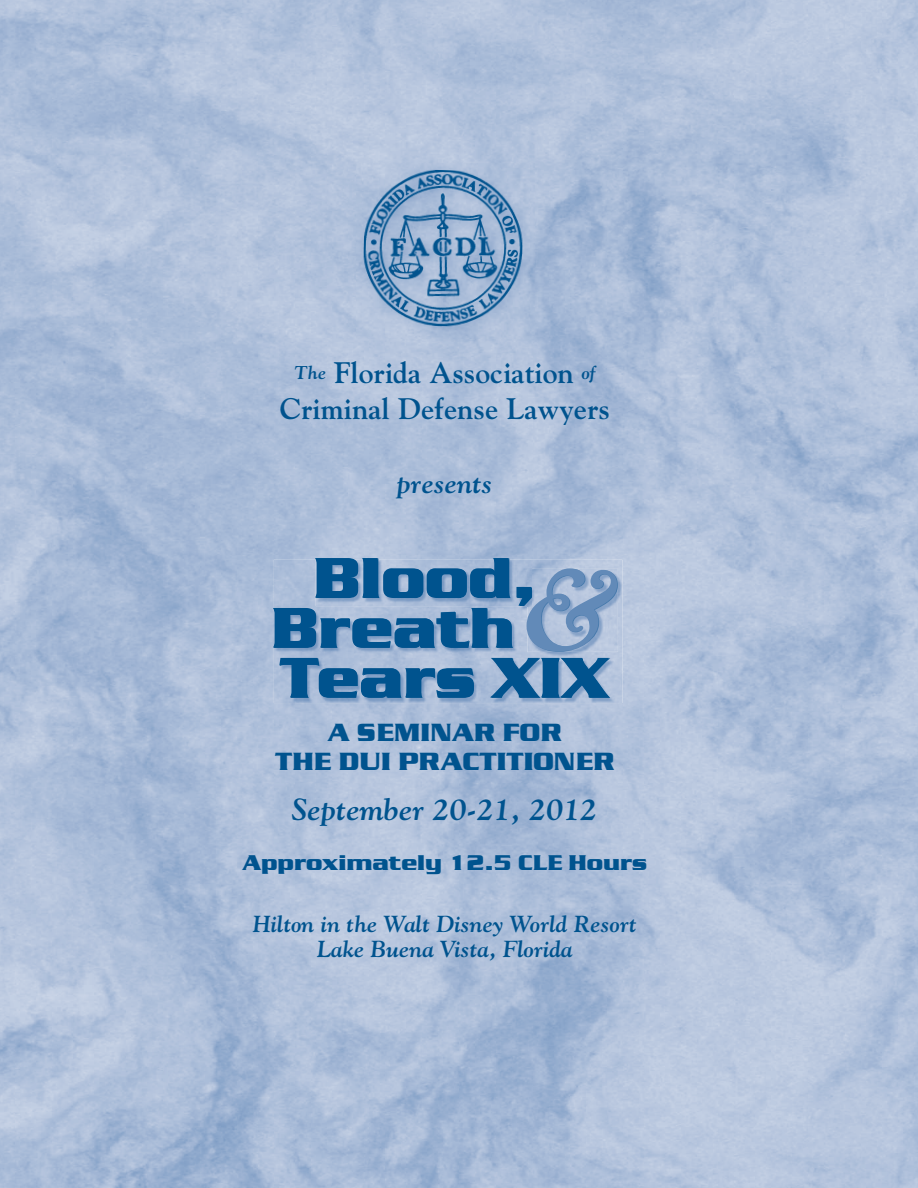
<style>
.page{position:relative;width:918px;height:1188px;background:#fff}
.page>*{position:absolute;margin:0;border:0;box-sizing:border-box;transform-origin:0 0}
.t1{font:59.1px/49.9px "Serpentine Bold DTC";color:#00538e}
.t2{font:italic 700 30.45px "Goudy";color:#00538e}
.t3{font:700 29.55px/35.5px "Goudy";color:#00538e;text-align:center}
.t4{font:italic 700 27.75px "Goudy";color:#00538e}
.t5{font:25.95px/29.5px "Serpentine Bold DTC";color:#00538e;text-align:center}
.t6{font:italic 700 23.1px/26px "Goudy";color:#00538e;text-align:center}
.t7{font:22.2px "Serpentine Bold DTC";color:#00538e}
.s1{font-style:italic;font-size:18.45px}
</style>
<div class="page">
<img style="left:362px;top:168px;width:163px;height:161px">
<img style="left:274px;top:560px;width:348px;height:143px">
<img style="left:316px;top:560px;width:216px;height:46px">
<img style="left:274px;top:608px;width:239px;height:40px">
<img style="left:527px;top:569px;width:91px;height:83px">
<img style="left:527px;top:569px;width:5px;height:37px">
<img style="left:527px;top:587px;width:5px;height:16px">
<img style="left:280px;top:658px;width:330px;height:40px">
<p class="t3" style="left:280px;top:357px;width:332px"><span class="s1">The</span> Florida Association <span class="s1">of<br></span>Criminal Defense Lawyers</p>
<p class="t4" style="left:397px;top:472px;width:97px">presents</p>
<h1 class="t1" style="left:270px;top:558px;width:349px;text-indent:42px">Blood,<br>Breath<br>Tears XIX<sup>&amp;</sup></h1>
<p class="t5" style="left:275px;top:720px;width:341px">A SEMINAR FOR<br>THE DUI PRACTITIONER</p>
<h2 class="t2" style="left:292px;top:798px;width:307px">September 20-21, 2012</h2>
<p class="t7" style="left:243px;top:856px;width:406px">Approximately 12.5 CLE Hours</p>
<p class="t6" style="left:253px;top:912px;width:385px">Hilton in the Walt Disney World Resort<br>Lake Buena Vista, Florida</p>
</div>
